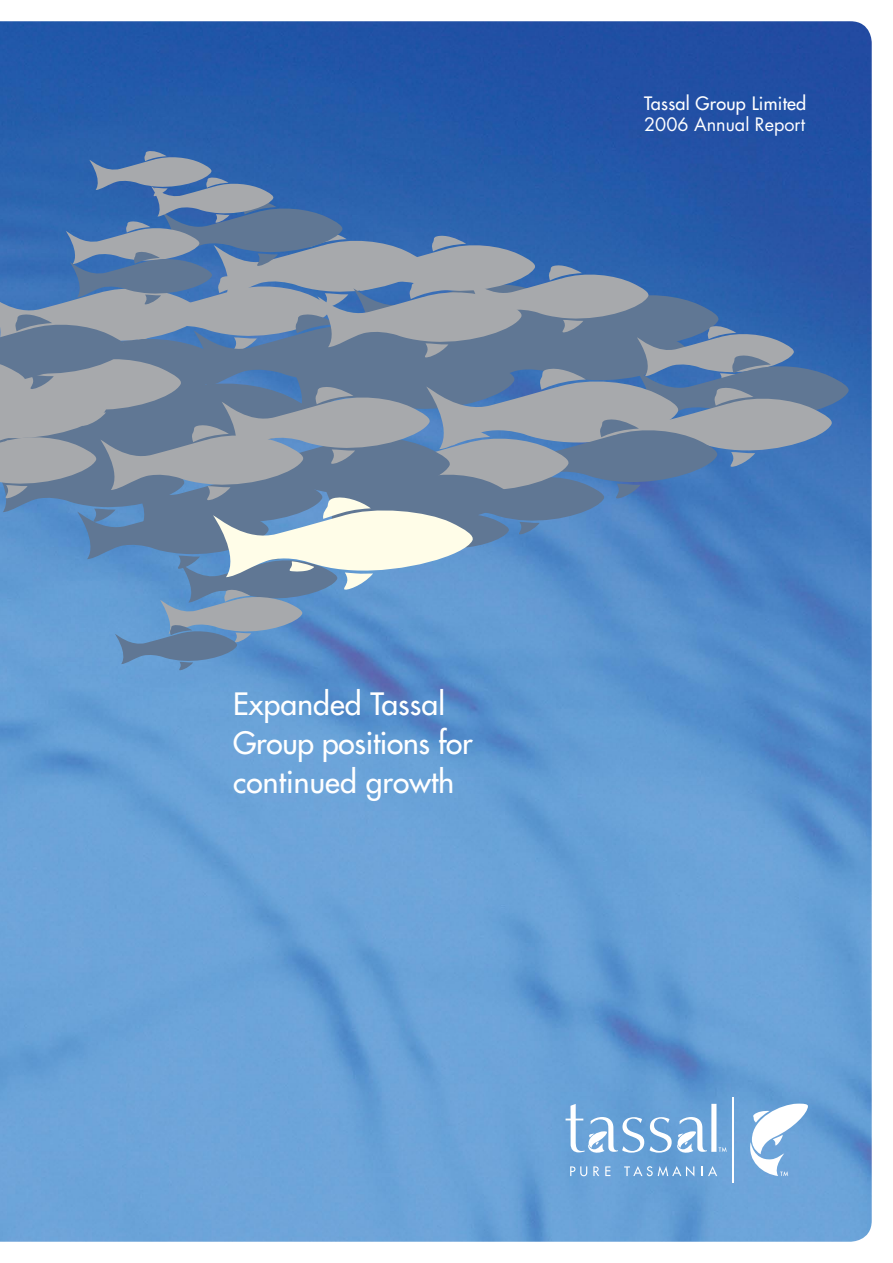
<style>
.page{position:relative;width:893px;height:1263px;background:#fff}
.page>*{position:absolute;margin:0;border:0;box-sizing:border-box;transform-origin:0 0}
.t1{font:30px/39px "Futura";letter-spacing:.005em;color:#fff}
.t2{font:18px "Futura";letter-spacing:.015em;color:#fff}
.t3{font:18px "Futura";color:#fff}
</style>
<div class="page">
<img style="left:0;top:21px;width:872px;height:1221px">
<svg style="left:0;top:150px;width:850px;height:521px;background:#6486b1"></svg>
<div style="left:711px;top:1104px;width:5px;height:48px;background:#fff"></div>
<svg style="left:566px;top:1104px;width:141px;height:51px"></svg>
<svg style="left:570px;top:1166px;width:17px;height:10px"></svg>
<svg style="left:593px;top:1166px;width:6px;height:10px"></svg>
<svg style="left:605px;top:1166px;width:5px;height:10px"></svg>
<svg style="left:624px;top:1166px;width:70px;height:10px"></svg>
<svg style="left:702px;top:1166px;width:15px;height:10px"></svg>
<hr style="left:732px;top:1097px;width:2px;height:86px;background:#fff">
<svg style="left:719px;top:1147px;width:8px;height:5px"></svg>
<svg style="left:747px;top:1103px;width:61px;height:73px"></svg>
<p class="t2" style="left:644px;top:91px;width:164px">Tassal Group Limited</p>
<p class="t3" style="left:644px;top:112px;width:163px">2006 Annual Report</p>
<p class="t1" style="left:233px;top:684px;width:241px">Expanded Tassal<br>Group positions for continued growth</p>
</div>
